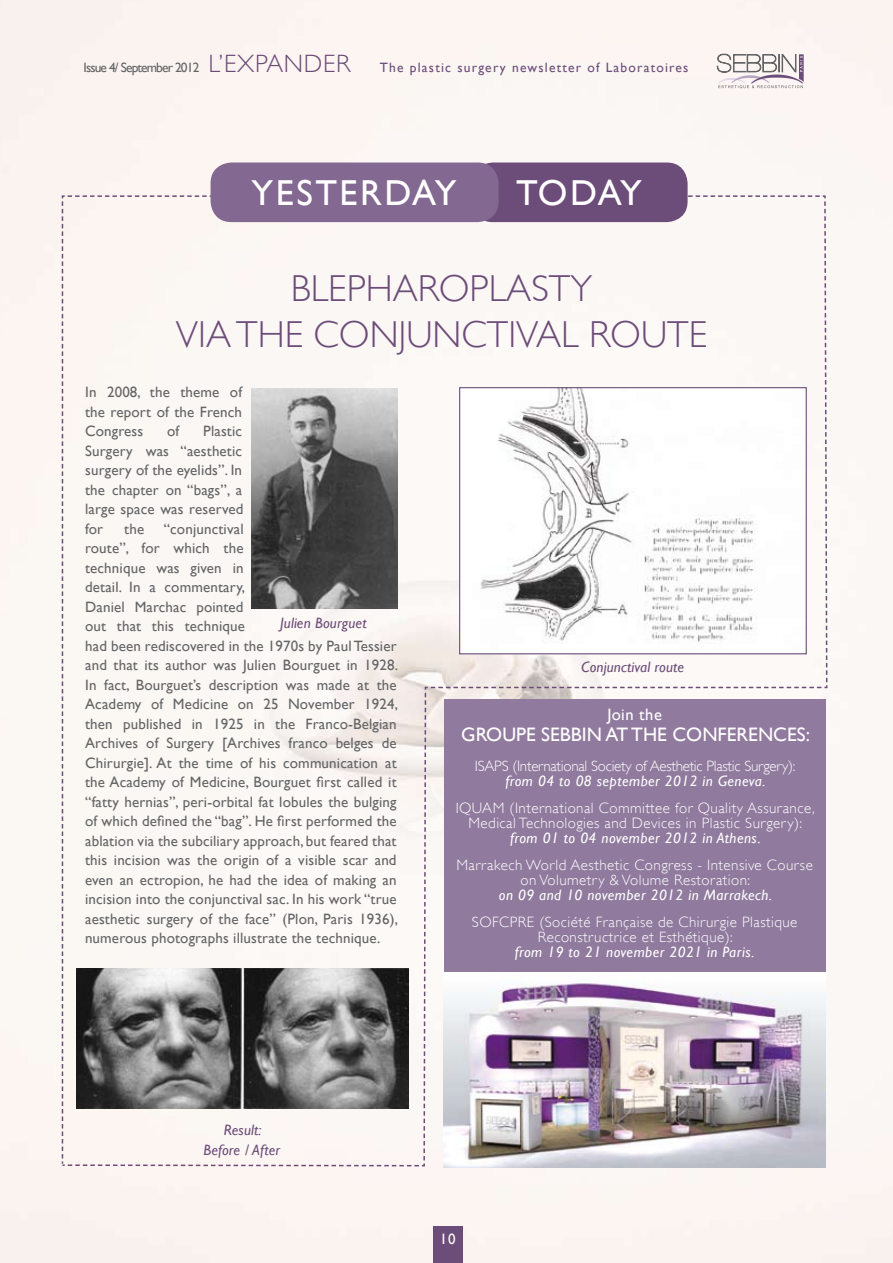
<style>
.page{position:relative;width:893px;height:1263px;background:#fbf5f2}
.page>*{position:absolute;margin:0;border:0;box-sizing:border-box;transform-origin:0 0}
.t1{font:300 37.5px/46.5px "Gill Sans";color:#6c4c79}
.t2{font:36px "Gill Sans";letter-spacing:.07em;color:#fff}
.t3{font:36px "Gill Sans";letter-spacing:.04em;color:#fff}
.t4{font:19.5px "Gill Sans";color:#fff}
.t5{font:16.5px "Gill Sans";letter-spacing:.03em;color:#fff}
.t6{font:15px/19.5px "Gill Sans";letter-spacing:.01em;color:#646567;text-align:justify}
.t7{font:300 15px/15px "Gill Sans";letter-spacing:.03em;color:#fff;text-align:center}
.t8{font:italic 15px "Gill Sans";letter-spacing:.03em;color:#fff}
.t9{font:300 15px "Gill Sans";letter-spacing:-.015em;color:#fff}
.t10{font:italic 15px/19.5px "Gill Sans";letter-spacing:.01em;color:#6c4c79;text-align:center}
.t11{font:15px "Gill Sans";color:#fff}
.t12{font:13.5px "Gill Sans";letter-spacing:.09em;color:#6c4c79}
.t13{font:13.5px "Gill Sans";letter-spacing:-.065em;color:#646567}
.s1{font-weight:300;font-size:25.05px}
</style>
<div class="page">
<div style="left:433px;top:1226px;width:29px;height:37px;background:#6c4c79"></div>
<div style="left:61px;top:195px;width:767px;height:972px;background:#fbf7f4"></div>
<div style="left:472px;top:162px;width:216px;height:60px;background:#6c4c79;border-radius:21px"></div>
<div style="left:211px;top:162px;width:288px;height:60px;background:#836991;border-radius:21px"></div>
<img style="left:461px;top:389px;width:344px;height:263px">
<div style="left:459px;top:387px;width:348px;height:267px;border:1px solid #6c4c79"></div>
<img style="left:77px;top:969px;width:332px;height:139px">
<img style="left:251px;top:389px;width:146px;height:220px">
<img style="left:443px;top:952px;width:382px;height:215px">
<div style="left:444px;top:699px;width:382px;height:273px;background:#907a9e"></div>
<svg style="left:717px;top:54px;width:87px;height:34px"></svg>
<p class="t13" style="left:84px;top:59px;width:117px">Issue 4/ September 2012</p>
<p class="t12" style="left:208px;top:60px;width:482px"><span class="s1">L’expander</span> The plastic surgery newsletter of Laboratoires</p>
<h2 class="t2" style="left:251px;top:172px;width:206px">YESTERDAY</h2>
<h2 class="t3" style="left:516px;top:172px;width:128px">TODAY</h2>
<h1 class="t1" style="left:176px;top:265px;width:461px;text-indent:115px">Blepharo plasty<br>via th e co nju nctival rout</h1>
<h1 class="t1" style="left:689px;top:312px;width:20px">e</h1>
<p class="t6" style="left:85px;top:382px;width:158px">In 2008, the theme of the report of the French Congress</p>
<p class="t6" style="left:167px;top:421px;width:14px">of</p>
<p class="t6" style="left:85px;top:421px;width:160px;text-indent:118px">Plastic Surgery was “aesthetic surgery of the eyelids”. In the chapter on “bags”, a large space was reserved for</p>
<p class="t6" style="left:85px;top:519px;width:315px;text-align:left;text-indent:79px">“conjunctival<br>route”, for which the<br>technique was given in<br>detail. In a commentary,<br>Daniel Marchac pointed<br>out that this technique<br>had been rediscovered in the 1970s by Paul Tessier and that its author was Julien Bourguet in 1928.<br>In fact, Bourguet’s description was made at the Academy of Medicine on 25 November 1924, then published in 1925 in the Franco-Belgian Archives of Surgery [Archives franco belges de Chirurgie]. At the time of his communication at the Academy of Medicine, Bourguet first called it “fatty hernias”, peri-orbital fat lobules the bulging of which defined the “bag”. He first performed the ablation via the subciliary approach, but feared that this incision was the origin of a visible scar and even an ectropion, he had the idea of making an incision into the conjunctival sac. In his work “true aesthetic surgery of the face” (Plon, Paris 1936), numerous photographs illustrate the technique.</p>
<p class="t6" style="left:124px;top:519px;width:21px">the</p>
<p class="t10" style="left:280px;top:613px;width:88px">Julien Bourguet</p>
<p class="t10" style="left:581px;top:657px;width:104px">Conjunctival route</p>
<p class="t5" style="left:607px;top:705px;width:56px">Join the</p>
<h3 class="t4" style="left:461px;top:723px;width:28px">Group</h3>
<h3 class="t4" style="left:526px;top:723px;width:285px">e SEBBIN AT THE CONFERENCES:</h3>
<p class="t9" style="left:475px;top:757px;width:322px">ISAPS (International Society of Aesthetic Plastic Surgery):</p>
<p class="t8" style="left:505px;top:772px;width:261px">from 04 to 08 september 2012 in Geneva.</p>
<p class="t7" style="left:456px;top:800px;width:361px">IQUAM (International Committee for Quality Assurance,<br>Medical Technologies and Devices in Plastic Surgery):</p>
<p class="t8" style="left:510px;top:829px;width:252px">from 01 to 04 november 2012 in Athens.</p>
<p class="t7" style="left:456px;top:857px;width:358px">Marrakech World Aesthetic Congress - Intensive Course on Volumetry &amp; Volume Restoration:</p>
<p class="t8" style="left:499px;top:886px;width:275px">on 09 and 10 november 2012 in Marrakech.</p>
<p class="t7" style="left:472px;top:914px;width:47px">SOFCPRE</p>
<p class="t7" style="left:538px;top:914px;width:261px;text-align:left">(Société Française de Chirurgie Plastique<br>Reconstructrice et Esthétique):</p>
<p class="t8" style="left:515px;top:943px;width:241px">from 19 to 21 november 2021 in Paris.</p>
<p class="t10" style="left:204px;top:1120px;width:78px">Result:<br>Before / After</p>
<p class="t11" style="left:440px;top:1230px;width:17px">10</p>
</div>
